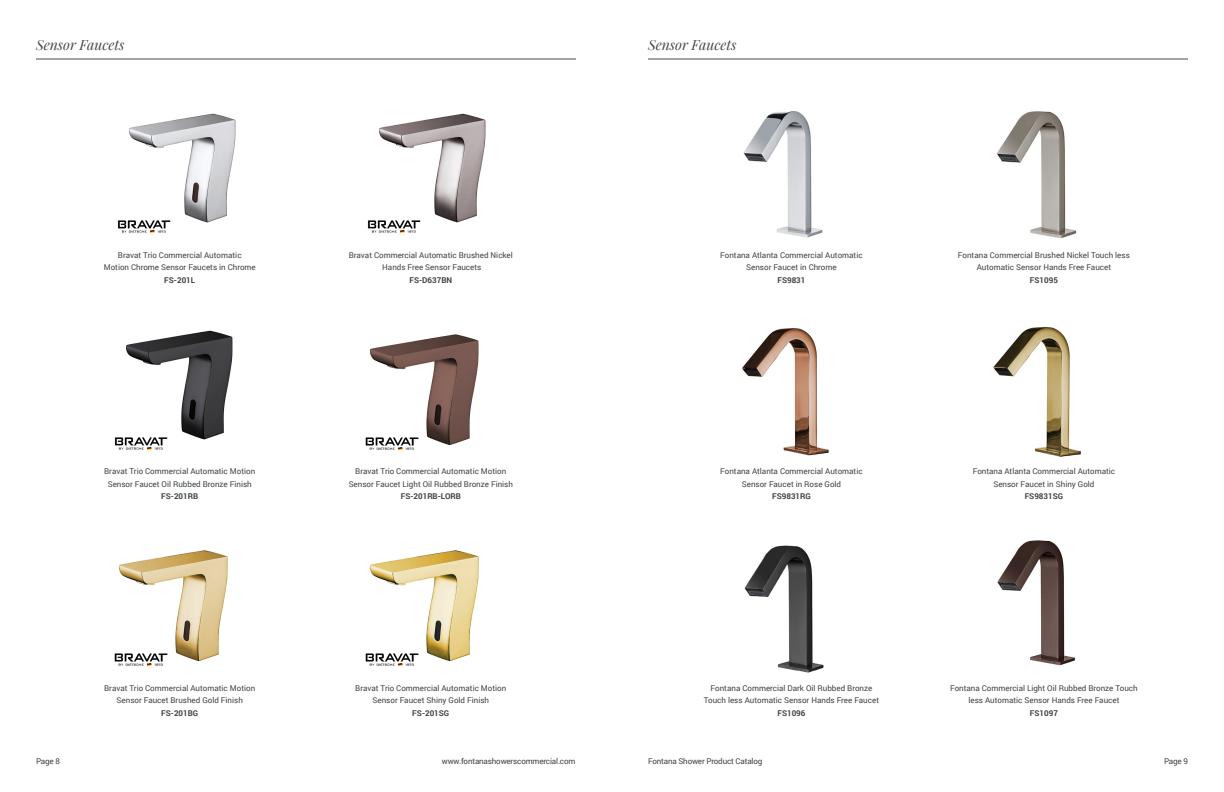
<style>
.page{position:relative;width:1224px;height:792px;background:#fff}
.page>*{position:absolute;margin:0;border:0;box-sizing:border-box;transform-origin:0 0}
.t1{font:italic 14px "Playfair Display";color:#48484a}
.t2{font:8px/12.4px "Roboto";color:#3e4440;text-align:center}
.t3{font:700 8px "Roboto";color:#3e4440}
.t4{font:8px "Roboto";letter-spacing:-.02em;color:#3e4440}
</style>
<div class="page">
<img style="left:117px;top:113px;width:119px;height:121px">
<img style="left:367px;top:113px;width:119px;height:121px">
<img style="left:114px;top:330px;width:119px;height:121px">
<img style="left:365px;top:334px;width:114px;height:117px">
<img style="left:114px;top:550px;width:114px;height:117px">
<img style="left:365px;top:550px;width:114px;height:117px">
<img style="left:743px;top:111px;width:80px;height:127px">
<img style="left:996px;top:111px;width:81px;height:127px">
<hr style="left:36px;top:59px;width:540px;height:1px;background:#48484a">
<img style="left:742px;top:328px;width:87px;height:128px">
<img style="left:993px;top:326px;width:88px;height:131px">
<img style="left:744px;top:545px;width:80px;height:128px">
<img style="left:997px;top:540px;width:78px;height:126px">
<hr style="left:648px;top:59px;width:540px;height:1px;background:#48484a">
<h1 class="t1" style="left:36px;top:34px;width:90px">Sensor Faucets</h1>
<h1 class="t1" style="left:648px;top:34px;width:90px">Sensor Faucets</h1>
<p class="t2" style="left:104px;top:249px;width:154px">Bravat Trio Commercial Automatic<br>Motion Chrome Sensor Faucets in Chrome</p>
<p class="t3" style="left:164px;top:274px;width:32px">FS-201L</p>
<p class="t2" style="left:349px;top:249px;width:166px">Bravat Commercial Automatic Brushed Nickel<br>Hands Free Sensor Faucets</p>
<p class="t3" style="left:410px;top:274px;width:44px">FS-D637BN</p>
<p class="t2" style="left:720px;top:249px;width:144px">Fontana Atlanta Commercial Automatic<br>Sensor Faucet in Chrome</p>
<p class="t3" style="left:777px;top:274px;width:30px">FS9831</p>
<p class="t2" style="left:958px;top:249px;width:173px">Fontana Commercial Brushed Nickel Touch less<br>Automatic Sensor Hands Free Faucet</p>
<p class="t3" style="left:1030px;top:274px;width:30px">FS1095</p>
<p class="t2" style="left:104px;top:465px;width:153px">Bravat Trio Commercial Automatic Motion<br>Sensor Faucet Oil Rubbed Bronze Finish</p>
<p class="t3" style="left:161px;top:491px;width:39px">FS-201RB</p>
<p class="t2" style="left:349px;top:465px;width:166px">Bravat Trio Commercial Automatic Motion<br>Sensor Faucet Light Oil Rubbed Bronze Finish</p>
<p class="t3" style="left:401px;top:491px;width:62px">FS-201RB-LORB</p>
<p class="t2" style="left:720px;top:465px;width:144px">Fontana Atlanta Commercial Automatic<br>Sensor Faucet in Rose Gold</p>
<p class="t3" style="left:772px;top:491px;width:40px">FS9831RG</p>
<p class="t2" style="left:973px;top:465px;width:144px">Fontana Atlanta Commercial Automatic<br>Sensor Faucet in Shiny Gold</p>
<p class="t3" style="left:1025px;top:491px;width:40px">FS9831SG</p>
<p class="t2" style="left:104px;top:682px;width:153px">Bravat Trio Commercial Automatic Motion<br>Sensor Faucet Brushed Gold Finish</p>
<p class="t3" style="left:161px;top:707px;width:39px">FS-201BG</p>
<p class="t2" style="left:355px;top:682px;width:153px">Bravat Trio Commercial Automatic Motion<br>Sensor Faucet Shiny Gold Finish</p>
<p class="t3" style="left:412px;top:707px;width:39px">FS-201SG</p>
<p class="t2" style="left:704px;top:682px;width:177px">Fontana Commercial Dark Oil Rubbed Bronze<br>Touch less Automatic Sensor Hands Free Faucet</p>
<p class="t3" style="left:777px;top:707px;width:30px">FS1096</p>
<p class="t2" style="left:950px;top:682px;width:189px">Fontana Commercial Light Oil Rubbed Bronze Touch less Automatic Sensor Hands Free Faucet</p>
<p class="t3" style="left:1030px;top:707px;width:30px">FS1097</p>
<p class="t2" style="left:36px;top:755px;width:25px">Page 8</p>
<p class="t4" style="left:442px;top:756px;width:135px">www.fontanashowerscommercial.com</p>
<p class="t4" style="left:648px;top:756px;width:116px">Fontana Shower Product Catalog</p>
<p class="t2" style="left:1164px;top:755px;width:25px">Page 9</p>
</div>
